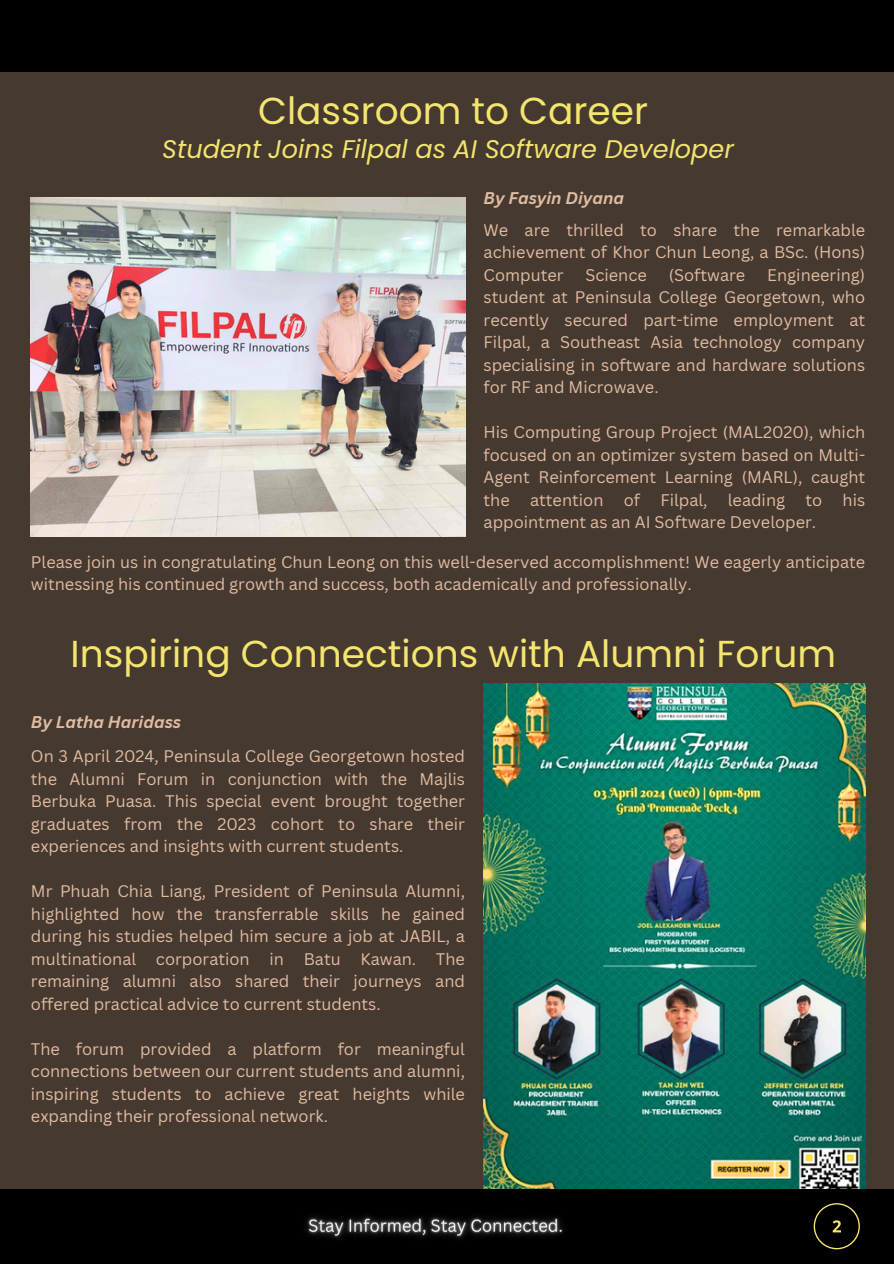
<style>
.page{position:relative;width:894px;height:1264px;background:#fff}
.page>*{position:absolute;margin:0;border:0;box-sizing:border-box;transform-origin:0 0}
.t1{font:37.5px "Poppins";color:#f3e56e}
.t2{font:italic 25.5px "Poppins";color:#f3e56e}
.t3{font:italic 700 16.5px "Canva Sans";color:#e1bca2}
.t4{font:16.35px/22.5px "Canva Sans";color:#e1bca2;text-align:justify}
</style>
<div class="page">
<div style="left:0;top:0;width:893px;height:1263px;background:#463930"></div>
<div style="left:0;top:0;width:893px;height:71px;background:#000"></div>
<div style="left:0;top:1188px;width:893px;height:75px;background:#000"></div>
<img style="left:31px;top:198px;width:434px;height:339px">
<img style="left:483px;top:683px;width:382px;height:505px">
<svg style="left:813px;top:1203px;width:46px;height:46px"></svg>
<img style="left:306px;top:1216px;width:257px;height:22px">
<h3 class="t1" style="left:258px;top:85px;width:391px">Classroom to Career</h3>
<p class="t2" style="left:162px;top:131px;width:573px">Student Joins Filpal as AI Software Developer</p>
<p class="t3" style="left:483px;top:186px;width:142px">By Fasyin Diyana</p>
<p class="t4" style="left:483px;top:218px;width:383px">We are thrilled to share the remarkable achievement of Khor Chun Leong, a BSc. (Hons)<br>Computer</p>
<p class="t4" style="left:585px;top:263px;width:63px">Science</p>
<p class="t4" style="left:668px;top:263px;width:78px">(Software</p>
<p class="t4" style="left:483px;top:263px;width:383px;text-indent:283px">Engineering) student at Peninsula College Georgetown, who recently secured part-time employment at Filpal, a Southeast Asia technology company specialising in software and hardware solutions for RF and Microwave.</p>
<p class="t4" style="left:483px;top:420px;width:383px">His Computing Group Project (MAL2020), which focused on an optimizer system based on Multi-Agent Reinforcement Learning (MARL), caught the attention of Filpal, leading to his appointment as an AI Software Developer.</p>
<p class="t4" style="left:31px;top:550px;width:835px">Please join us in congratulating Chun Leong on this well-deserved accomplishment! We eagerly anticipate witnessing his continued growth and success, both academically and professionally.</p>
<p class="t1" style="left:71px;top:627px;width:766px">Inspiring Connections with Alumni Forum</p>
<h1 class="t3" style="left:31px;top:710px;width:151px">By Latha Haridass</h1>
<h3 class="t4" style="left:31px;top:744px;width:435px">On 3 April 2024, Peninsula College Georgetown hosted the Alumni Forum in conjunction with the Majlis Berbuka Puasa. This special event brought together graduates from the 2023 cohort to share their experiences and insights with current students.</h3>
<p class="t4" style="left:31px;top:879px;width:435px">Mr Phuah Chia Liang, President of Peninsula Alumni, highlighted how the transferrable skills he gained during his studies helped him secure a job at JABIL, a multinational corporation in Batu Kawan. The remaining alumni also shared their journeys and offered practical advice to current students.</p>
<p class="t4" style="left:31px;top:1037px;width:435px">The forum provided a platform for meaningful connections between our current students and alumni, inspiring students to achieve great heights while expanding their professional network.</p>
</div>
